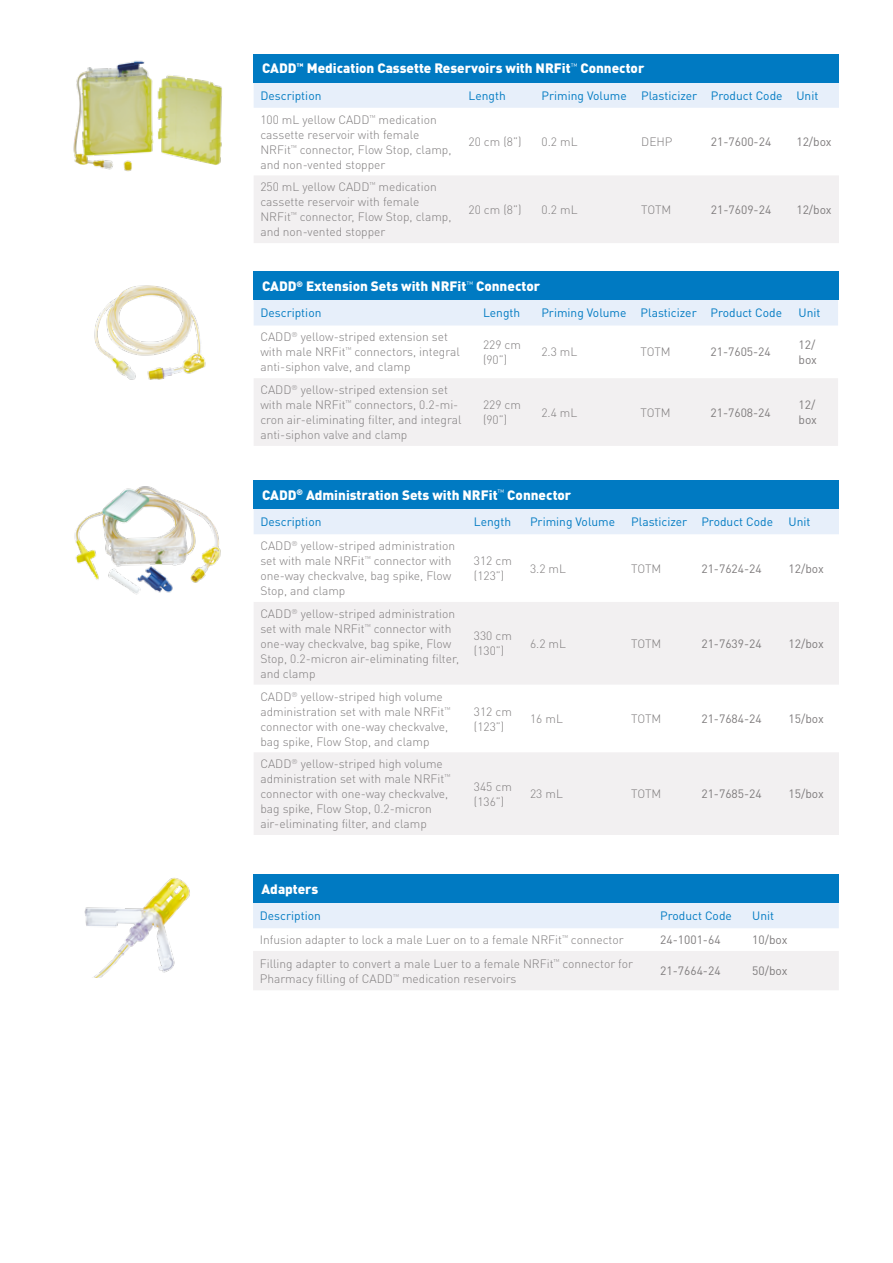
<style>
.page{position:relative;width:893px;height:1263px;background:#fff}
.page>*{position:absolute;margin:0;border:0;box-sizing:border-box;transform-origin:0 0}
.t1{font:900 13.5px "DINOT";color:#fff}
.t2{font:300 12px/15px "DINOT";color:#7f7c7d}
.t3{font:12px "DINOT";color:#007ac2}
.t4{font:12px/15px "DINOT";color:#7f7c7d}
</style>
<div class="page">
<div style="left:254px;top:82px;width:585px;height:26px;background:#e7effa"></div>
<div style="left:254px;top:176px;width:585px;height:67px;background:#f2f0f1"></div>
<div style="left:254px;top:54px;width:585px;height:28px;background:#007ac2"></div>
<div style="left:254px;top:272px;width:585px;height:28px;background:#007ac2"></div>
<div style="left:254px;top:509px;width:585px;height:25px;background:#e7effa"></div>
<svg style="left:254px;top:602px;width:585px;height:233px;fill:#f2f0f1"></svg>
<div style="left:254px;top:480px;width:585px;height:29px;background:#007ac2"></div>
<img style="left:73px;top:60px;width:149px;height:112px">
<img style="left:94px;top:285px;width:112px;height:95px">
<img style="left:74px;top:486px;width:147px;height:109px">
<div style="left:254px;top:300px;width:584px;height:26px;background:#e7effa"></div>
<div style="left:254px;top:378px;width:584px;height:68px;background:#f2f0f1"></div>
<div style="left:253px;top:903px;width:586px;height:25px;background:#e7effa"></div>
<div style="left:253px;top:951px;width:586px;height:39px;background:#f2f0f1"></div>
<div style="left:253px;top:874px;width:586px;height:29px;background:#007ac2"></div>
<img style="left:84px;top:877px;width:106px;height:100px">
<p class="t1" style="left:262px;top:58px;width:384px">CADD<sup>™</sup> Medication Cassette Reservoirs with NRFit<sup>™</sup> Connector</p>
<p class="t3" style="left:260px;top:86px;width:63px">Description</p>
<p class="t3" style="left:469px;top:86px;width:39px">Length</p>
<p class="t3" style="left:542px;top:86px;width:278px">Priming Volume Plasticizer Product Code Unit</p>
<p class="t2" style="left:260px;top:111px;width:193px">100 mL yellow CADD<sup>™</sup> medication cassette reservoir with female<br>NRFit<sup>™</sup> connector, Flow Stop, clamp, and non-vented stopper</p>
<p class="t2" style="left:469px;top:134px;width:54px">20 cm (8”)</p>
<p class="t2" style="left:542px;top:134px;width:37px">0.2 mL</p>
<p class="t2" style="left:641px;top:134px;width:33px">DEHP</p>
<p class="t4" style="left:711px;top:134px;width:62px">21-7600-24</p>
<p class="t4" style="left:796px;top:134px;width:37px">12/box</p>
<p class="t2" style="left:260px;top:179px;width:193px">250 mL yellow CADD<sup>™</sup> medication cassette reservoir with female<br>NRFit<sup>™</sup> connector, Flow Stop, clamp, and non-vented stopper</p>
<p class="t2" style="left:469px;top:201px;width:54px">20 cm (8”)</p>
<p class="t2" style="left:542px;top:201px;width:37px">0.2 mL</p>
<p class="t2" style="left:641px;top:201px;width:32px">TOTM</p>
<p class="t4" style="left:711px;top:201px;width:62px">21-7609-24</p>
<p class="t4" style="left:796px;top:201px;width:37px">12/box</p>
<p class="t1" style="left:262px;top:275px;width:279px">CADD<sup>®</sup> Extension Sets with NRFit<sup>™</sup> Connector</p>
<p class="t3" style="left:260px;top:304px;width:63px">Description</p>
<p class="t3" style="left:483px;top:304px;width:39px">Length</p>
<p class="t3" style="left:541px;top:304px;width:242px">Priming Volume Plasticizer Product Code</p>
<p class="t3" style="left:799px;top:304px;width:23px">Unit</p>
<p class="t2" style="left:260px;top:329px;width:201px">CADD<sup>®</sup> yellow-striped extension set with male NRFit<sup>™</sup> connectors, integral anti-siphon valve, and clamp</p>
<p class="t2" style="left:483px;top:336px;width:40px">229 cm (90”)</p>
<p class="t2" style="left:541px;top:344px;width:37px">2.3 mL</p>
<p class="t2" style="left:641px;top:344px;width:32px">TOTM</p>
<p class="t4" style="left:710px;top:344px;width:62px">21-7605-24</p>
<p class="t4" style="left:799px;top:336px;width:20px">12/ box</p>
<p class="t2" style="left:260px;top:381px;width:203px">CADD<sup>®</sup> yellow-striped extension set with male NRFit<sup>™</sup> connectors, 0.2-mi&shy;cron air-eliminating filter, and integral anti-siphon valve and clamp</p>
<p class="t2" style="left:483px;top:396px;width:40px">229 cm (90”)</p>
<p class="t2" style="left:541px;top:404px;width:37px">2.4 mL</p>
<p class="t2" style="left:641px;top:404px;width:32px">TOTM</p>
<p class="t4" style="left:710px;top:404px;width:62px">21-7608-24</p>
<p class="t4" style="left:799px;top:396px;width:20px">12/ box</p>
<p class="t1" style="left:262px;top:484px;width:311px">CADD<sup>®</sup> Administration Sets with NRFit<sup>™</sup> Connector</p>
<p class="t3" style="left:260px;top:513px;width:63px">Description</p>
<p class="t3" style="left:474px;top:513px;width:39px">Length</p>
<p class="t3" style="left:530px;top:513px;width:87px">Priming Volume</p>
<p class="t3" style="left:631px;top:513px;width:143px">Plasticizer Product Code</p>
<p class="t3" style="left:789px;top:513px;width:23px">Unit</p>
<p class="t2" style="left:260px;top:538px;width:196px">CADD<sup>®</sup> yellow-striped administration set with male NRFit<sup>™</sup> connector with one-way checkvalve, bag spike, Flow<br>Stop, and clamp</p>
<p class="t2" style="left:474px;top:553px;width:40px">312 cm (123”)</p>
<p class="t2" style="left:530px;top:560px;width:37px">3.2 mL</p>
<p class="t2" style="left:631px;top:560px;width:32px">TOTM</p>
<p class="t4" style="left:701px;top:560px;width:62px">21-7624-24</p>
<p class="t4" style="left:789px;top:560px;width:37px">12/box</p>
<p class="t2" style="left:260px;top:605px;width:200px">CADD<sup>®</sup> yellow-striped administration set with male NRFit<sup>™</sup> connector with one-way checkvalve, bag spike, Flow<br>Stop, 0.2-micron air-eliminating filter, and clamp</p>
<p class="t2" style="left:260px;top:688px;width:191px">CADD<sup>®</sup> yellow-striped high volume administration set with male NRFit<sup>™ </sup>connector with one-way checkvalve, bag spike, Flow Stop, and clamp</p>
<p class="t2" style="left:260px;top:756px;width:191px">CADD<sup>®</sup> yellow-striped high volume administration set with male NRFit<sup>™ </sup>connector with one-way checkvalve, bag spike, Flow Stop, 0.2-micron air-eliminating filter, and clamp</p>
<p class="t2" style="left:474px;top:628px;width:40px">330 cm (130”)</p>
<p class="t2" style="left:530px;top:635px;width:37px">6.2 mL</p>
<p class="t2" style="left:631px;top:635px;width:32px">TOTM</p>
<p class="t4" style="left:701px;top:635px;width:62px">21-7639-24</p>
<p class="t4" style="left:789px;top:635px;width:37px">12/box</p>
<p class="t2" style="left:474px;top:703px;width:40px">312 cm (123”)</p>
<p class="t2" style="left:530px;top:710px;width:34px">16 mL</p>
<p class="t2" style="left:631px;top:710px;width:32px">TOTM</p>
<p class="t4" style="left:701px;top:710px;width:62px">21-7684-24</p>
<p class="t4" style="left:789px;top:710px;width:37px">15/box</p>
<p class="t2" style="left:474px;top:778px;width:40px">345 cm (136”)</p>
<p class="t2" style="left:530px;top:786px;width:34px">23 mL</p>
<p class="t2" style="left:631px;top:786px;width:32px">TOTM</p>
<p class="t4" style="left:701px;top:786px;width:62px">21-7685-24</p>
<p class="t4" style="left:789px;top:786px;width:37px">15/box</p>
<p class="t1" style="left:262px;top:878px;width:58px">Adapters</p>
<p class="t3" style="left:260px;top:906px;width:63px">Description</p>
<p class="t3" style="left:660px;top:906px;width:73px">Product Code</p>
<p class="t3" style="left:752px;top:906px;width:23px">Unit</p>
<p class="t2" style="left:260px;top:931px;width:365px">Infusion adapter to lock a male Luer on to a female NRFit<sup>™</sup> connector</p>
<p class="t4" style="left:660px;top:931px;width:62px">24-1001-64</p>
<p class="t4" style="left:752px;top:931px;width:37px">10/box</p>
<p class="t2" style="left:260px;top:955px;width:375px">Filling adapter to convert a male Luer to a female NRFit<sup>™</sup> connector for<br>Pharmacy filling of CADD<sup>™</sup> medication reservoirs</p>
<p class="t4" style="left:660px;top:962px;width:62px">21-7664-24</p>
<p class="t4" style="left:752px;top:962px;width:37px">50/box</p>
</div>
